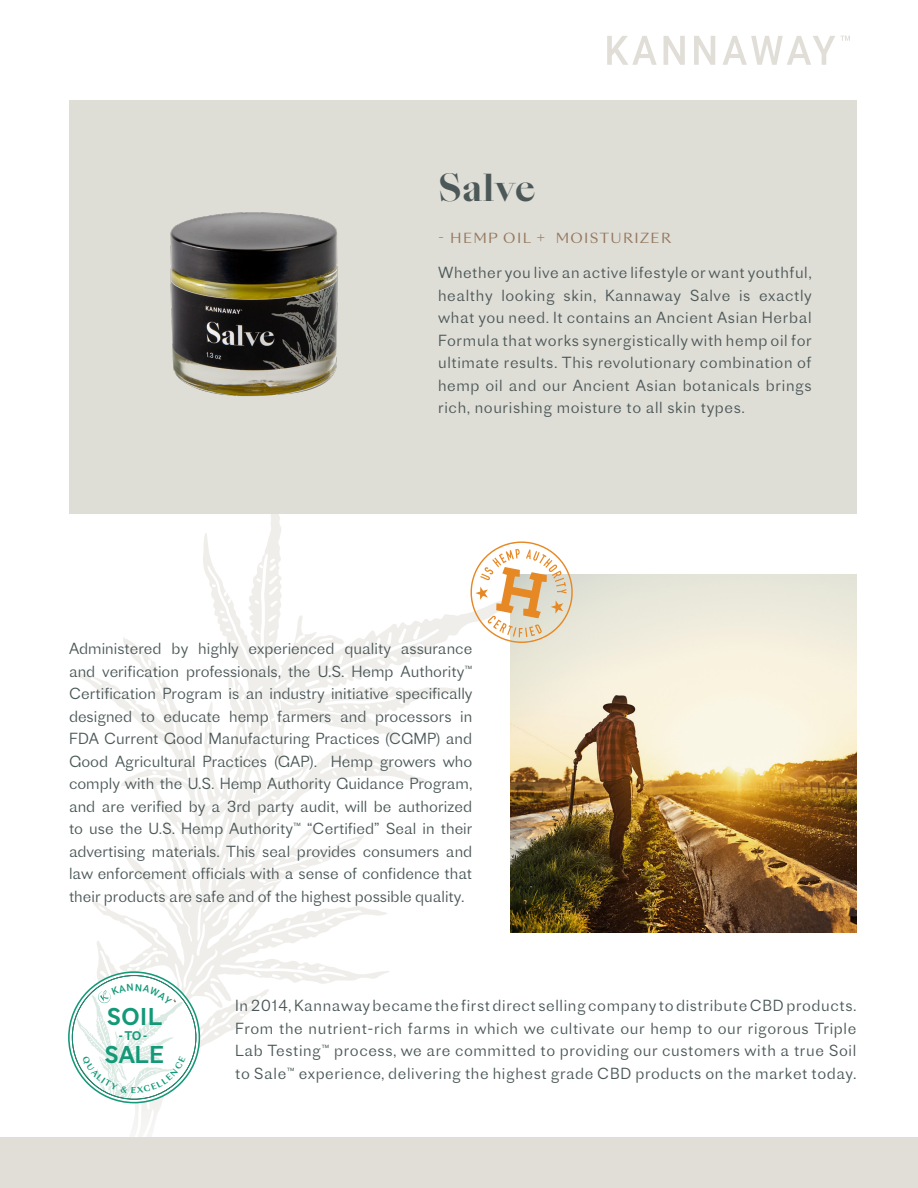
<style>
.page{position:relative;width:918px;height:1188px;background:#fff}
.page>*{position:absolute;margin:0;border:0;box-sizing:border-box;transform-origin:0 0}
.t1{font:700 36px "Sang Bleu Empire";letter-spacing:.025em;color:#4c5858}
.t2{font:22.65px/37.7px "Proto Grotesk";color:#139978}
.t3{font:300 15px/22.5px "Proto Grotesk";letter-spacing:.04em;color:#4c5858;text-align:justify}
.t4{font:13.5px "Sang Bleu Sunrise";letter-spacing:.1em;color:#94775d}
.t5{font:11.7px "Proto Grotesk";color:#139978}
</style>
<div class="page">
<svg style="left:78px;top:514px;width:391px;height:181px"></svg>
<svg style="left:90px;top:554px;width:349px;height:493px"></svg>
<div style="left:69px;top:100px;width:787px;height:414px;background:#deddd6"></div>
<svg style="left:607px;top:36px;width:50px;height:29px"></svg>
<svg style="left:664px;top:36px;width:21px;height:29px"></svg>
<svg style="left:694px;top:36px;width:21px;height:29px"></svg>
<svg style="left:723px;top:36px;width:127px;height:29px"></svg>
<img style="left:170px;top:212px;width:168px;height:184px">
<img style="left:510px;top:574px;width:346px;height:359px">
<svg style="left:469px;top:541px;width:105px;height:102px"></svg>
<div style="left:0;top:1137px;width:918px;height:51px;background:#e0ded7"></div>
<svg style="left:68px;top:971px;width:132px;height:132px"></svg>
<p class="t1" style="left:438px;top:163px;width:99px">Salve</p>
<p class="t4" style="left:438px;top:228px;width:234px">- HEMP OIL + MOISTURIZER</p>
<p class="t3" style="left:438px;top:261px;width:375px">Whether you live an active lifestyle or want youthful, healthy looking skin, Kannaway Salve is exactly what you need. It contains an Ancient Asian Herbal Formula that works synergistically with hemp oil for ultimate results. This revolutionary combination of hemp oil and our Ancient Asian botanicals brings rich, nourishing moisture to all skin types.</p>
<p class="t3" style="left:69px;top:637px;width:405px">Administered by highly experienced quality assurance and verification professionals, the U.S. Hemp Authority™ Certification Program is an industry initiative specifically designed to educate hemp farmers and processors in FDA Current Good Manufacturing Practices (CGMP) and Good Agricultural Practices (GAP). Hemp growers who comply with the U.S. Hemp Authority Guidance Program, and are verified by a 3rd party audit, will be authorized to use the U.S. Hemp Authority™ “Certified” Seal in their advertising materials. This seal provides consumers and law enforcement officials with a sense of confidence that their products are safe and of the highest possible quality.</p>
<p class="t2" style="left:104px;top:997px;width:62px">SOIL<br>SALE</p>
<p class="t5" style="left:119px;top:1027px;width:31px">- TO -</p>
<p class="t3" style="left:235px;top:994px;width:623px">In 2014, Kannaway became the first direct selling company to distribute CBD products.<br>From the nutrient-rich farms in which we cultivate our hemp to our rigorous Triple Lab Testing™ process, we are committed to providing our customers with a true Soil to Sale™ experience, delivering the highest grade CBD products on the market today.</p>
</div>
